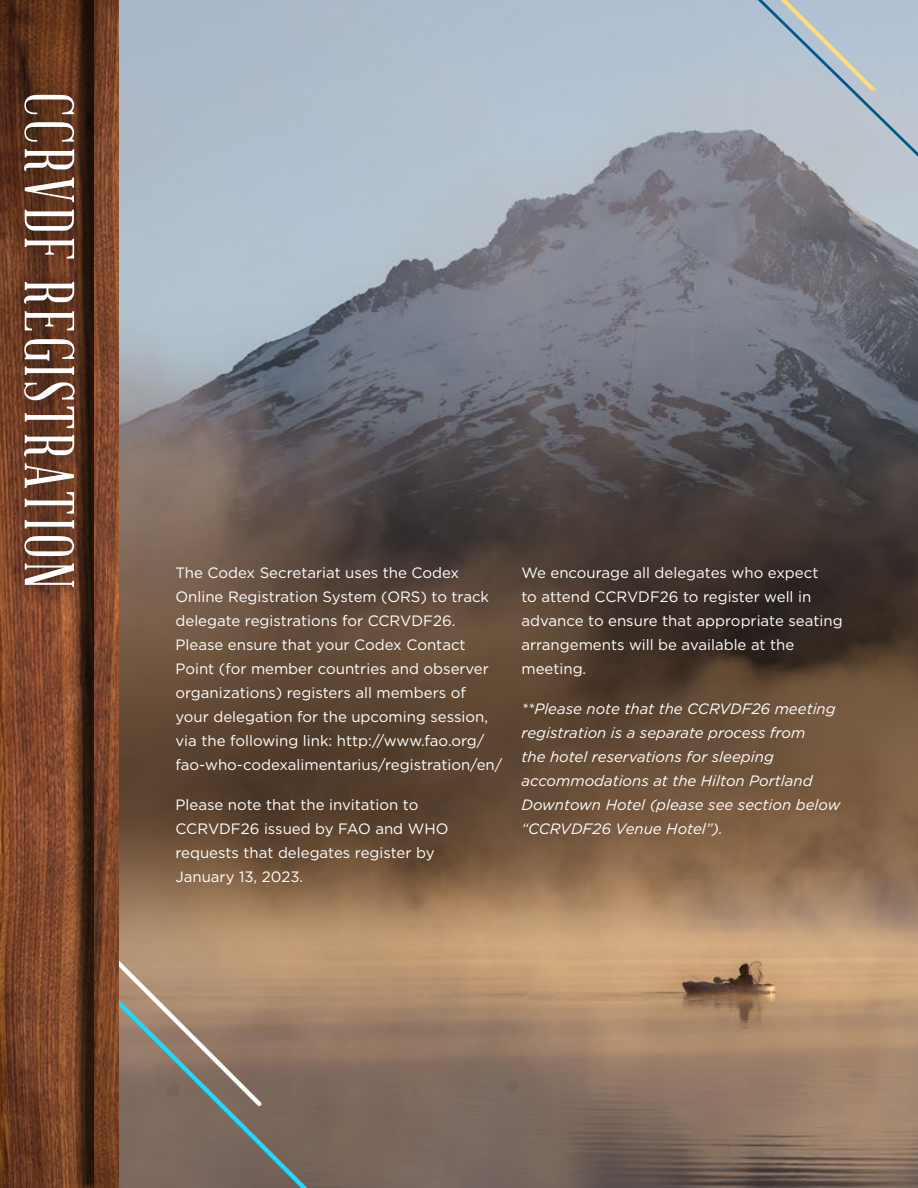
<style>
.page{position:relative;width:918px;height:1188px;background:#fff}
.page>*{position:absolute;margin:0;border:0;box-sizing:border-box;transform-origin:0 0}
.t1{font:69px "Abraham Lincoln";letter-spacing:.06em;color:#fff}
.t2{font:15px/24px "Gotham";color:#fff}
.t3{font:italic 15px/24px "Gotham";color:#fff}
</style>
<div class="page">
<img style="left:119px;top:0;width:799px;height:1188px">
<svg style="left:119px;top:691px;width:143px;height:289px"></svg>
<svg style="left:119px;top:980px;width:283px;height:208px;fill:#7e6b5f"></svg>
<img style="left:0;top:0;width:72px;height:1188px">
<div style="left:72px;top:0;width:42px;height:1188px;background:#000;opacity:.75"></div>
<img style="left:94px;top:0;width:25px;height:1188px">
<div style="left:3px;top:73px;width:92px;height:534px;background:#000;opacity:.97"></div>
<svg style="left:640px;top:0;width:278px;height:197px"></svg>
<h1 class="t1" style="left:85px;top:93px;width:498px;rotate:90deg">CCRVDF REGISTRATION</h1>
<p class="t2" style="left:176px;top:560px;width:328px">The Codex Secretariat uses the Codex Online Registration System (ORS) to track delegate registrations for CCRVDF26.<br>Please ensure that your Codex Contact Point (for member countries and observer organizations) registers all members of your delegation for the upcoming session, via the following link: http://www.fao.org/ fao-who-codexalimentarius/registration/en/</p>
<p class="t2" style="left:176px;top:792px;width:275px">Please note that the invitation to<br>CCRVDF26 issued by FAO and WHO requests that delegates register by<br>January 13, 2023.</p>
<p class="t2" style="left:521px;top:560px;width:323px">We encourage all delegates who expect<br>to attend CCRVDF26 to register well in advance to ensure that appropriate seating arrangements will be available at the meeting.</p>
<p class="t3" style="left:521px;top:696px;width:321px">**Please note that the CCRVDF26 meeting registration is a separate process from<br>the hotel reservations for sleeping accommodations at the Hilton Portland Downtown Hotel (please see section below “CCRVDF26 Venue Hotel”).</p>
</div>
